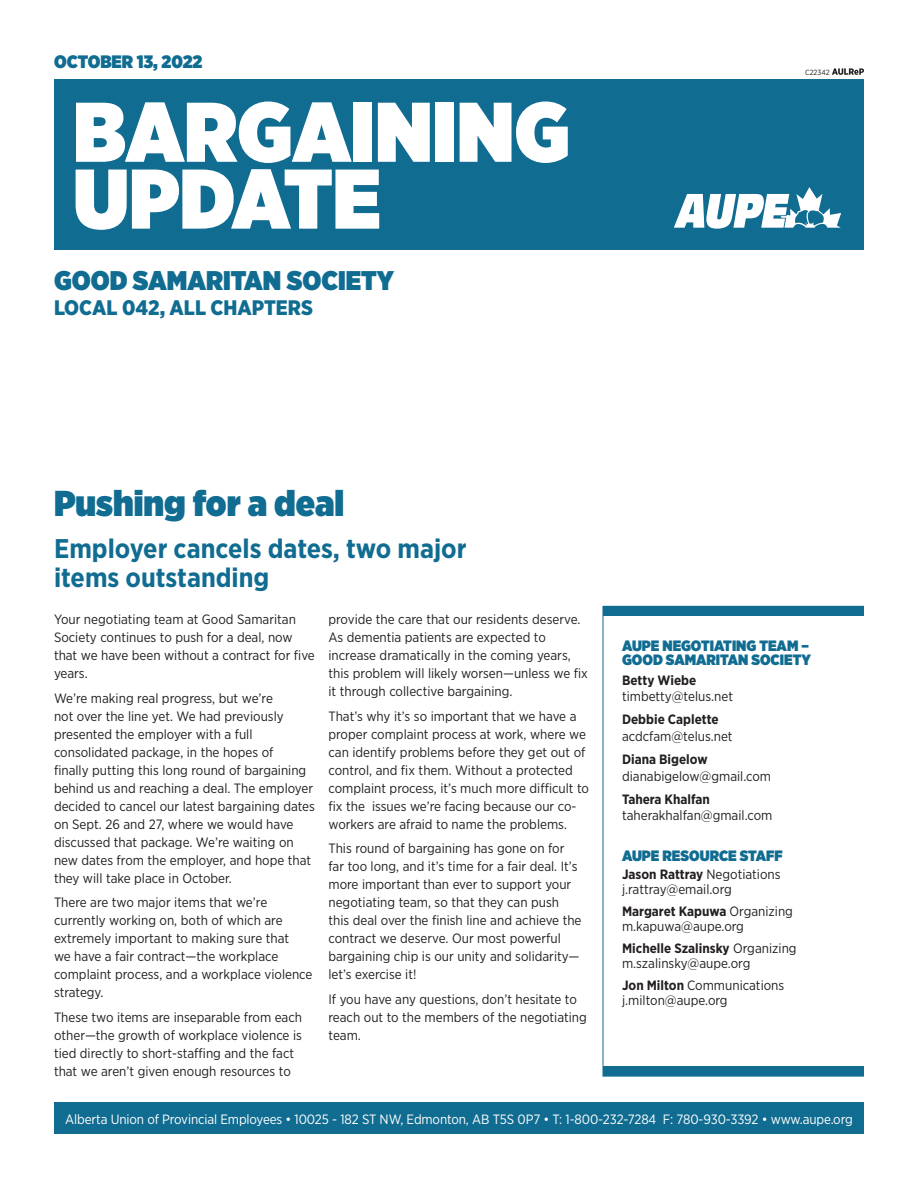
<style>
.page{position:relative;width:918px;height:1188px;background:#fff}
.page>*{position:absolute;margin:0;border:0;box-sizing:border-box;transform-origin:0 0}
.t1{font:900 84.45px "Gotham Narrow";color:#fff}
.t2{font:900 36px "Gotham Narrow";color:#106c91}
.t3{font:700 27px/28.5px "Gotham Narrow";color:#106c91}
.t4{font:900 27px "Gotham Narrow";color:#106c91}
.t5{font:900 21px "Gotham Narrow";color:#106c91}
.t6{font:900 18px "Gotham Narrow";color:#106c91}
.body_copy{font:900 15px/13.5px "Gotham Narrow";color:#106c91}
.body_copy-2{font:13.5px/18px "Gotham Narrow";color:#231f20}
.body_copy-3{font:700 13.5px "Gotham Narrow";color:#231f20}
.t7{font:13.5px "Gotham Narrow";letter-spacing:-.01em;color:#fff}
.t8{font:7.5px "Gotham Narrow";color:#231f20}
.s1{font-weight:400}
.s2{font-weight:700}
</style>
<div class="page">
<div style="left:54px;top:79px;width:810px;height:171px;background:#106c91"></div>
<div style="left:54px;top:1102px;width:810px;height:32px;background:#106c91"></div>
<div style="left:603px;top:606px;width:261px;height:10px;background:#106c91"></div>
<div style="left:603px;top:1067px;width:261px;height:9px;background:#106c91"></div>
<svg style="left:674px;top:187px;width:167px;height:42px"></svg>
<div style="left:603px;top:606px;width:261px;height:471px;border:1px solid #106c91"></div>
<svg style="left:832px;top:68px;width:32px;height:7px"></svg>
<p class="t6" style="left:54px;top:50px;width:150px">OCTOBER 13, 2022</p>
<p class="t1" style="left:73px;top:75px;width:498px">BARGAINING</p>
<p class="t1" style="left:73px;top:142px;width:309px">UPDATE</p>
<p class="t4" style="left:54px;top:262px;width:341px">GOOD SAMARITAN SOCIETY</p>
<p class="t5" style="left:54px;top:294px;width:261px">LOCAL 042, ALL CHAPTERS</p>
<p class="t2" style="left:54px;top:479px;width:292px">Pushing for a deal</p>
<p class="t3" style="left:54px;top:534px;width:414px">Employer cancels dates, two major items outstanding</p>
<p class="t8" style="left:805px;top:68px;width:26px">C22342</p>
<p class="body_copy-2" style="left:328px;top:610px;width:261px">provide the care that our residents deserve.<br>As dementia patients are expected to increase dramatically in the coming years, this problem will likely worsen—unless we fix it through collective bargaining.</p>
<p class="body_copy-2" style="left:328px;top:707px;width:262px">That’s why it’s so important that we have a proper complaint process at work, where we can identify problems before they get out of control, and fix them. Without a protected complaint process, it’s much more difficult to fix the issues we’re facing because our co&shy;workers are afraid to name the problems.</p>
<p class="body_copy-2" style="left:328px;top:839px;width:255px">This round of bargaining has gone on for far too long, and it’s time for a fair deal. It’s more important than ever to support your negotiating team, so that they can push this deal over the finish line and achieve the contract we deserve. Our most powerful bargaining chip is our unity and solidarity— let’s exercise it!</p>
<p class="body_copy-2" style="left:328px;top:990px;width:260px">If you have any questions, don’t hesitate to reach out to the members of the negotiating team.</p>
<p class="body_copy-2" style="left:54px;top:610px;width:262px">Your negotiating team at Good Samaritan<br>Society continues to push for a deal, now that we have been without a contract for five years.</p>
<p class="body_copy-2" style="left:54px;top:689px;width:262px">We’re making real progress, but we’re<br>not over the line yet. We had previously presented the employer with a full consolidated package, in the hopes of<br>finally putting this long round of bargaining behind us and reaching a deal. The employer decided to cancel our latest bargaining dates on Sept. 26 and 27, where we would have discussed that package. We’re waiting on new dates from the employer, and hope that they will take place in October.</p>
<p class="body_copy-2" style="left:54px;top:893px;width:260px">There are two major items that we’re currently working on, both of which are extremely important to making sure that<br>we have a fair contract—the workplace complaint process, and a workplace violence strategy.</p>
<p class="body_copy-2" style="left:54px;top:1008px;width:250px">These two items are inseparable from each other—the growth of workplace violence is tied directly to short-staffing and the fact that we aren’t given enough resources to</p>
<p class="t7" style="left:65px;top:1110px;width:789px">Alberta Union of Provincial Employees • 10025 - 182 ST NW, Edmonton, AB T5S 0P7 • T: 1-800-232-7284 F: 780-930-3392 • www.aupe.org</p>
<p class="body_copy" style="left:622px;top:639px;width:190px">AUPE NEGOTIATING TEAM –<br>GOOD SAMARITAN SOCIETY</p>
<p class="body_copy-3" style="left:622px;top:671px;width:76px">Betty Wiebe</p>
<p class="body_copy-2" style="left:622px;top:687px;width:112px">timbetty@telus.net</p>
<p class="body_copy-3" style="left:622px;top:711px;width:98px">Debbie Caplette</p>
<p class="body_copy-2" style="left:622px;top:727px;width:112px">acdcfam@telus.net</p>
<p class="body_copy-3" style="left:622px;top:751px;width:87px">Diana Bigelow</p>
<p class="body_copy-2" style="left:622px;top:767px;width:151px">dianabigelow@gmail.com</p>
<p class="body_copy-3" style="left:622px;top:790px;width:89px">Tahera Khalfan</p>
<p class="body_copy-2" style="left:622px;top:806px;width:152px">taherakhalfan@gmail.com</p>
<p class="body_copy" style="left:622px;top:849px;width:162px">AUPE RESOURCE STAFF</p>
<p class="body_copy-3" style="left:622px;top:866px;width:160px">Jason Rattray <span class="s1">Negotiations</span></p>
<p class="body_copy-2" style="left:622px;top:880px;width:111px">j.rattray@email.org</p>
<p class="body_copy-3" style="left:622px;top:903px;width:173px">Margaret Kapuwa <span class="s1">Organizing</span></p>
<p class="body_copy-2" style="left:622px;top:917px;width:123px">m.kapuwa@aupe.org</p>
<p class="body_copy-3" style="left:622px;top:939px;width:176px">Michelle Szalinsky <span class="s1">Organizing</span></p>
<p class="body_copy-2" style="left:622px;top:954px;width:130px">m.szalinsky@aupe.org</p>
<p class="body_copy-2" style="left:622px;top:976px;width:164px"><span class="s2">Jon Milton</span> Communications</p>
<p class="body_copy-2" style="left:622px;top:991px;width:107px">j.milton@aupe.org</p>
</div>
